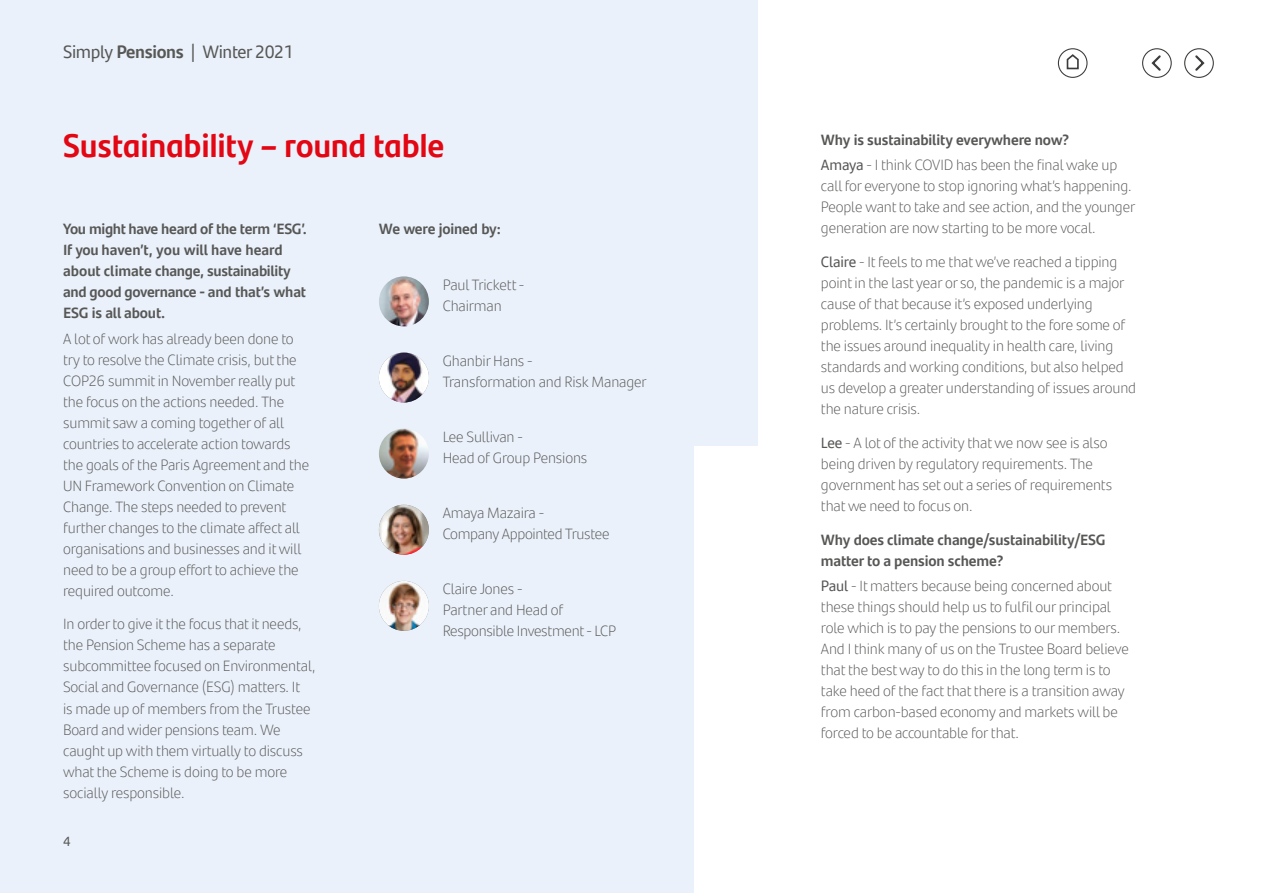
<style>
.page{position:relative;width:1263px;height:893px;background:#fff}
.page>*{position:absolute;margin:0;border:0;box-sizing:border-box;transform-origin:0 0}
.t1{font:700 33px "Santander Headline";letter-spacing:.01em;color:#e30613}
.t2{font:18px "Santander Text";letter-spacing:-.02em;color:#575756}
.t3{font:300 15px/21px "Santander Text";letter-spacing:-.01em;color:#575756}
.t4{font:700 15px/21px "Santander Text";letter-spacing:-.01em;color:#575756}
.t5{font:13.5px "Santander Text";color:#575756}
.s1{font-weight:700}
.s2{font-weight:400}
.s3{font-weight:300}
</style>
<div class="page">
<div style="left:0;top:0;width:758px;height:893px;background:#eaf1fa"></div>
<div style="left:695px;top:446px;width:76px;height:447px;background:#fff"></div>
<img style="left:379px;top:276px;width:50px;height:50px;border-radius:25px">
<img style="left:379px;top:352px;width:50px;height:50px;border-radius:25px">
<img style="left:379px;top:429px;width:50px;height:50px;border-radius:25px">
<img style="left:379px;top:505px;width:50px;height:50px;border-radius:25px">
<img style="left:379px;top:581px;width:50px;height:50px;border-radius:25px">
<div style="left:1058px;top:48px;width:29px;height:30px;border:1px solid #3c3c3b;border-radius:50%"></div>
<svg style="left:1066px;top:54px;width:13px;height:16px"></svg>
<div style="left:1142px;top:48px;width:30px;height:30px;border:1px solid #3c3c3b;border-radius:50%"></div>
<svg style="left:1151px;top:55px;width:10px;height:16px"></svg>
<div style="left:1184px;top:48px;width:30px;height:30px;border:1px solid #3c3c3b;border-radius:50%"></div>
<svg style="left:1195px;top:55px;width:10px;height:16px"></svg>
<p class="t2" style="left:63px;top:38px;width:232px">Simply <span class="s1">Pensions</span> | Winter 2021</p>
<h1 class="t1" style="left:63px;top:119px;width:383px">Sustainability – round table</h1>
<p class="t4" style="left:63px;top:218px;width:245px">You might have heard of the term ‘ESG’.<br>If you haven’t, you will have heard about climate change, sustainability and good governance - and that’s what<br>ESG is all about.</p>
<p class="t3" style="left:63px;top:327px;width:248px">A lot of work has already been done to try to resolve the Climate crisis, but the COP26 summit in November really put the focus on the actions needed. The summit saw a coming together of all countries to accelerate action towards the goals of the Paris Agreement and the UN Framework Convention on Climate Change. The steps needed to prevent further changes to the climate affect all organisations and businesses and it will need to be a group effort to achieve the required outcome.</p>
<p class="t3" style="left:63px;top:613px;width:254px">In order to give it the focus that it needs, the Pension Scheme has a separate subcommittee focused on Environmental, Social and Governance (ESG) matters. It<br>is made up of members from the Trustee Board and wider pensions team. We caught up with them virtually to discuss what the Scheme is doing to be more socially responsible.</p>
<p class="t5" style="left:63px;top:831px;width:9px">4</p>
<p class="t4" style="left:379px;top:218px;width:123px">We were joined by:</p>
<p class="t3" style="left:443px;top:273px;width:83px">Paul Trickett -<br>Chairman</p>
<p class="t3" style="left:443px;top:349px;width:206px">Ghanbir Hans -<br>Transformation and Risk Manager</p>
<p class="t3" style="left:443px;top:425px;width:146px">Lee Sullivan -<br>Head of Group Pensions</p>
<p class="t3" style="left:443px;top:501px;width:168px">Amaya Mazaira -<br>Company Appointed Trustee</p>
<p class="t3" style="left:443px;top:577px;width:175px">Claire Jones -<br>Partner and Head of<br>Responsible Investment - LCP</p>
<p class="t4" style="left:821px;top:126px;width:298px;line-height:25.2px">Why is sustainability everywhere now?<br><span class="s2">Amaya</span> <span class="s3">- I think COVID has been the final wake up</span></p>
<p class="t3" style="left:821px;top:175px;width:316px">call for everyone to stop ignoring what’s happening.<br>People want to take and see action, and the younger generation are now starting to be more vocal.</p>
<p class="t3" style="left:821px;top:251px;width:317px"><span class="s2">Claire</span> - It feels to me that we’ve reached a tipping point in the last year or so, the pandemic is a major cause of that because it’s exposed underlying problems. It’s certainly brought to the fore some of the issues around inequality in health care, living standards and working conditions, but also helped us develop a greater understanding of issues around the nature crisis.</p>
<p class="t3" style="left:821px;top:432px;width:293px"><span class="s2">Lee</span> - A lot of the activity that we now see is also being driven by regulatory requirements. The government has set out a series of requirements that we need to focus on.</p>
<p class="t4" style="left:821px;top:528px;width:286px">Why does climate change/sustainability/ESG matter to a pension scheme?</p>
<p class="t3" style="left:821px;top:575px;width:309px"><span class="s2">Paul</span> - It matters because being concerned about these things should help us to fulfil our principal role which is to pay the pensions to our members.<br>And I think many of us on the Trustee Board believe that the best way to do this in the long term is to take heed of the fact that there is a transition away from carbon-based economy and markets will be forced to be accountable for that.</p>
</div>
